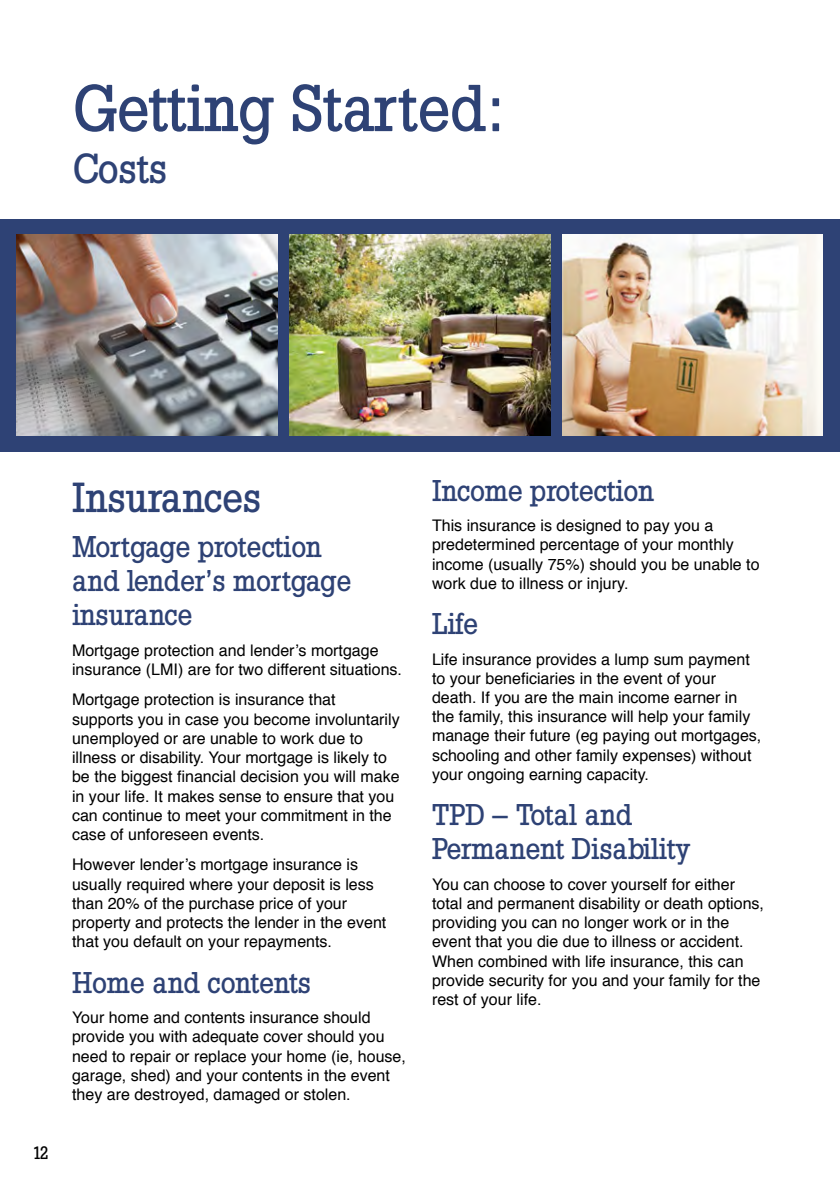
<style>
.page{position:relative;width:840px;height:1191px;background:#fff}
.page>*{position:absolute;margin:0;border:0;box-sizing:border-box;transform-origin:0 0}
.t1{font:500 66px "Slab Tall X";color:#2e4275}
.t2{font:500 42px "Slab Tall X";color:#2e4275}
.t3{font:500 30px/34px "Slab Tall X";color:#2e4275}
.t4{font:500 18px "Slab Tall X";color:#000}
.t5{font:16px/19.2px "Helvetica";color:#000}
</style>
<div class="page">
<div style="left:0;top:219px;width:839px;height:232px;background:#2e4275"></div>
<img style="left:562px;top:235px;width:260px;height:201px">
<img style="left:289px;top:235px;width:260px;height:201px">
<img style="left:17px;top:235px;width:260px;height:201px">
<h1 class="t1" style="left:72px;top:69px;width:433px">Getting Started:</h1>
<h2 class="t2" style="left:72px;top:144px;width:97px">Costs</h2>
<p class="t4" style="left:32px;top:1142px;width:18px">12</p>
<h2 class="t2" style="left:72px;top:472px;width:190px">Insurances</h2>
<h3 class="t3" style="left:72px;top:529px;width:280px">Mortgage protection and lender’s mortgage insurance</h3>
<p class="t5" style="left:72px;top:641px;width:331px">Mortgage protection and lender’s mortgage insurance (LMI) are for two different situations.</p>
<p class="t5" style="left:72px;top:690px;width:329px">Mortgage protection is insurance that supports you in case you become involuntarily unemployed or are unable to work due to illness or disability. Your mortgage is likely to be the biggest financial decision you will make in your life. It makes sense to ensure that you can continue to meet your commitment in the case of unforeseen events.</p>
<p class="t5" style="left:72px;top:855px;width:315px">However lender’s mortgage insurance is usually required where your deposit is less than 20% of the purchase price of your property and protects the lender in the event that you default on your repayments.</p>
<h3 class="t3" style="left:72px;top:964px;width:240px">Home and contents</h3>
<p class="t5" style="left:72px;top:1008px;width:335px">Your home and contents insurance should provide you with adequate cover should you need to repair or replace your home (ie, house, garage, shed) and your contents in the event they are destroyed, damaged or stolen.</p>
<h3 class="t3" style="left:432px;top:473px;width:223px">Income protection</h3>
<p class="t5" style="left:432px;top:516px;width:329px">This insurance is designed to pay you a predetermined percentage of your monthly income (usually 75%) should you be unable to work due to illness or injury.</p>
<h3 class="t3" style="left:432px;top:606px;width:47px">Life</h3>
<p class="t5" style="left:432px;top:650px;width:331px">Life insurance provides a lump sum payment to your beneficiaries in the event of your death. If you are the main income earner in the family, this insurance will help your family manage their future (eg paying out mortgages, schooling and other family expenses) without your ongoing earning capacity.</p>
<h3 class="t3" style="left:432px;top:797px;width:260px">TPD – Total and<br>Permanent Disability</h3>
<p class="t5" style="left:432px;top:875px;width:333px">You can choose to cover yourself for either total and permanent disability or death options, providing you can no longer work or in the event that you die due to illness or accident.<br>When combined with life insurance, this can provide security for you and your family for the rest of your life.</p>
</div>
